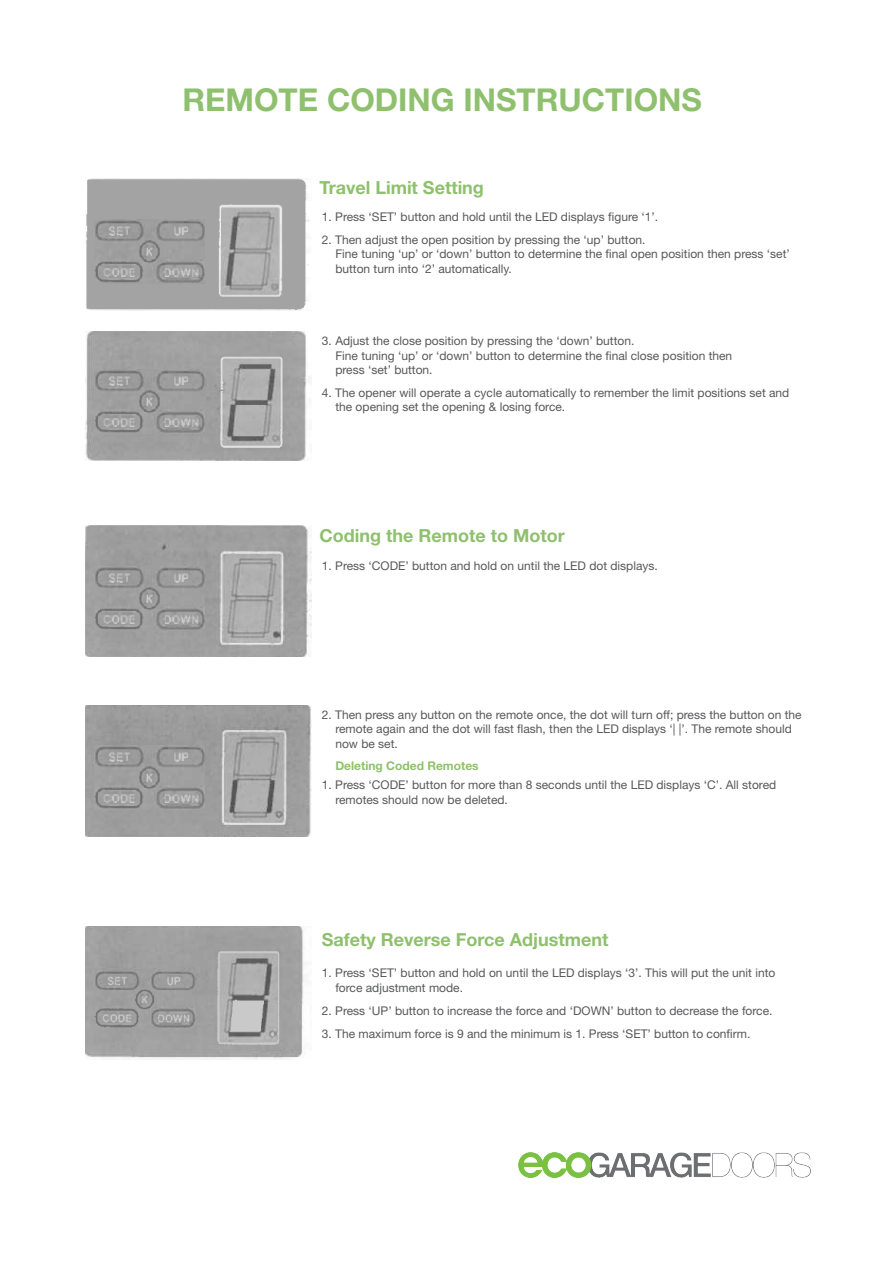
<style>
.page{position:relative;width:893px;height:1263px;background:#fff}
.page>*{position:absolute;margin:0;border:0;box-sizing:border-box;transform-origin:0 0}
.t1{font:700 31.5px "Helvetica Neue LT Std";color:#8ec06d}
.t2{font:700 18px "Helvetica Neue LT Std";color:#8ec06d}
.t3{font:12px/14.4px "Helvetica Neue LT Std";color:#57585a}
.t4{font:700 12px "Helvetica Neue LT Std";color:#8ec06d}
</style>
<div class="page">
<img style="left:85px;top:179px;width:226px;height:880px">
<img style="left:95px;top:745px;width:110px;height:64px">
<img style="left:95px;top:567px;width:110px;height:63px">
<img style="left:95px;top:370px;width:110px;height:64px">
<img style="left:95px;top:220px;width:110px;height:63px">
<div style="left:85px;top:837px;width:234px;height:89px;background:#fff"></div>
<div style="left:85px;top:657px;width:234px;height:48px;background:#fff"></div>
<div style="left:85px;top:461px;width:234px;height:64px;background:#fff"></div>
<div style="left:85px;top:311px;width:234px;height:19px;background:#fff"></div>
<img style="left:518px;top:1152px;width:292px;height:26px">
<p class="t1" style="left:182px;top:80px;width:521px">REMOTE CODING INSTRUCTIONS</p>
<p class="t2" style="left:319px;top:177px;width:166px">Travel Limit Setting</p>
<p class="t3" style="left:322px;top:209px;width:338px">1. Press ‘SET’ button and hold until the LED displays figure ‘1’.</p>
<p class="t3" style="left:335px;top:232px;width:456px;text-indent:-14px">2. Then adjust the open position by pressing the ‘up’ button.<br>Fine tuning ‘up’ or ‘down’ button to determine the final open position then press ‘set’ button turn into ‘2’ automatically.</p>
<p class="t3" style="left:335px;top:334px;width:398px;text-indent:-14px">3. Adjust the close position by pressing the ‘down’ button.<br>Fine tuning ‘up’ or ‘down’ button to determine the final close position then press ‘set’ button.</p>
<p class="t3" style="left:335px;top:385px;width:455px;text-indent:-14px">4. The opener will operate a cycle automatically to remember the limit positions set and the opening set the opening &amp; losing force.</p>
<p class="t2" style="left:319px;top:524px;width:247px">Coding the Remote to Motor</p>
<p class="t3" style="left:322px;top:558px;width:337px">1. Press ‘CODE’ button and hold on until the LED dot displays.</p>
<p class="t3" style="left:335px;top:707px;width:468px;text-indent:-14px">2. Then press any button on the remote once, the dot will turn off; press the button on the remote again and the dot will fast flash, then the LED displays ‘| |’. The remote should now be set.</p>
<p class="t4" style="left:335px;top:759px;width:145px">Deleting Coded Remotes</p>
<p class="t3" style="left:335px;top:777px;width:442px;text-indent:-14px">1. Press ‘CODE’ button for more than 8 seconds until the LED displays ‘C’. All stored remotes should now be deleted.</p>
<p class="t2" style="left:322px;top:929px;width:288px">Safety Reverse Force Adjustment</p>
<p class="t3" style="left:335px;top:966px;width:441px;text-indent:-14px">1. Press ‘SET’ button and hold on until the LED displays ‘3’. This will put the unit into force adjustment mode.</p>
<p class="t3" style="left:322px;top:1003px;width:452px">2. Press ‘UP’ button to increase the force and ‘DOWN’ button to decrease the force.</p>
<p class="t3" style="left:322px;top:1026px;width:430px">3. The maximum force is 9 and the minimum is 1. Press ‘SET’ button to confirm.</p>
</div>
